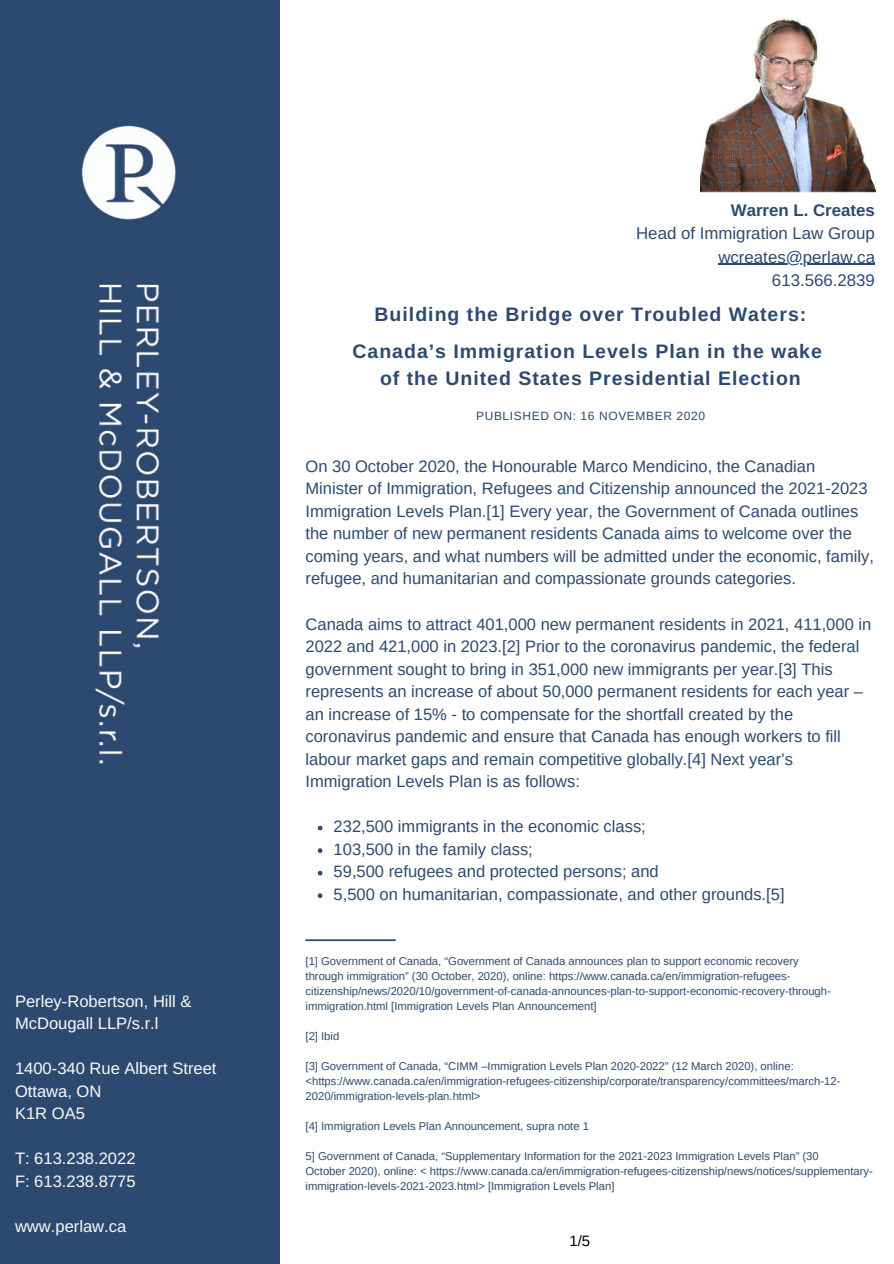
<style>
.page{position:relative;width:894px;height:1264px;background:#fff}
.page>*{position:absolute;margin:0;border:0;box-sizing:border-box;transform-origin:0 0}
.t1{font:700 19.5px/36.9px "Arimo";letter-spacing:.05em;color:#2c4a70;text-align:center}
.t2{font:16.8px/23.1px "Arimo";color:#2c4a70;text-align:right}
.t3{font:700 16.8px "Arimo";color:#2c4a70}
.t4{font:16.5px/22.5px "Arimo";color:#2c4a70}
.t5{font:16.5px/22.5px "Arimo";color:#fafafa}
.t6{font:15px "Arimo";color:#000}
.t7{font:12px "Arimo";letter-spacing:.05em;color:#2c4a70}
.t8{font:11.25px/15px "Arimo";color:#2c4a70}
</style>
<div class="page">
<div style="left:0;top:0;width:279px;height:1263px;background:#2c4a70"></div>
<img style="left:81px;top:125px;width:95px;height:639px">
<img style="left:700px;top:18px;width:174px;height:174px">
<hr style="left:718px;top:264px;width:156px;height:1px;background:#2c4a70">
<svg style="left:317px;top:825px;width:5px;height:5px"></svg>
<svg style="left:317px;top:848px;width:5px;height:5px"></svg>
<svg style="left:317px;top:870px;width:5px;height:5px"></svg>
<svg style="left:317px;top:893px;width:5px;height:5px"></svg>
<svg style="left:305px;top:939px;width:90px;height:2px"></svg>
<p class="t5" style="left:15px;top:989px;width:178px">Perley-Robertson, Hill &amp;<br>McDougall LLP/s.r.l</p>
<p class="t5" style="left:15px;top:1057px;width:203px">1400-340 Rue Albert Street<br>Ottawa, ON<br>K1R OA5</p>
<p class="t5" style="left:15px;top:1147px;width:122px">T: 613.238.2022<br>F: 613.238.8775</p>
<p class="t5" style="left:15px;top:1214px;width:113px">www.perlaw.ca</p>
<p class="t3" style="left:730px;top:201px;width:146px">Warren L. Creates</p>
<p class="t2" style="left:636px;top:222px;width:240px">Head of Immigration Law Group wcreates@perlaw.ca<br>613.566.2839</p>
<p class="t1" style="left:352px;top:295px;width:471px">Building the Bridge over Troubled Waters:<br>Canada’s Immigration Levels Plan in the wake</p>
<p class="t1" style="left:380px;top:359px;width:422px">of the United States Presidential Election</p>
<p class="t7" style="left:476px;top:409px;width:230px">PUBLISHED ON: 16 NOVEMBER 2020</p>
<p class="t4" style="left:305px;top:455px;width:569px">On 30 October 2020, the Honourable Marco Mendicino, the Canadian Minister of Immigration, Refugees and Citizenship announced the 2021-2023<br>Immigration Levels Plan.[1] Every year, the Government of Canada outlines the number of new permanent residents Canada aims to welcome over the coming years, and what numbers will be admitted under the economic, family, refugee, and humanitarian and compassionate grounds categories.</p>
<p class="t4" style="left:305px;top:612px;width:567px">Canada aims to attract 401,000 new permanent residents in 2021, 411,000 in 2022 and 421,000 in 2023.[2] Prior to the coronavirus pandemic, the federal government sought to bring in 351,000 new immigrants per year.[3] This represents an increase of about 50,000 permanent residents for each year – an increase of 15% - to compensate for the shortfall created by the coronavirus pandemic and ensure that Canada has enough workers to fill labour market gaps and remain competitive globally.[4] Next year’s Immigration Levels Plan is as follows:</p>
<p class="t4" style="left:333px;top:815px;width:452px">232,500 immigrants in the economic class;<br>103,500 in the family class;<br>59,500 refugees and protected persons; and<br>5,500 on humanitarian, compassionate, and other grounds.[5]</p>
<p class="t8" style="left:305px;top:953px;width:526px">[1] Government of Canada, “Government of Canada announces plan to support economic recovery through immigration” (30 October, 2020), online: https://www.canada.ca/en/immigration-refugees&shy;citizenship/news/2020/10/government-of-canada-announces-plan-to-support-economic-recovery-through&shy;immigration.html [Immigration Levels Plan Announcement]</p>
<p class="t8" style="left:305px;top:1028px;width:35px">[2] Ibid</p>
<p class="t8" style="left:305px;top:1058px;width:536px">[3] Government of Canada, “CIMM –Immigration Levels Plan 2020-2022” (12 March 2020), online: &lt;https://www.canada.ca/en/immigration-refugees-citizenship/corporate/transparency/committees/march-12-<br>2020/immigration-levels-plan.html&gt;</p>
<p class="t8" style="left:305px;top:1118px;width:285px">[4] Immigration Levels Plan Announcement, supra note 1</p>
<p class="t8" style="left:305px;top:1148px;width:568px">5] Government of Canada, “Supplementary Information for the 2021-2023 Immigration Levels Plan” (30<br>October 2020), online: &lt; https://www.canada.ca/en/immigration-refugees-citizenship/news/notices/supplementary&shy;immigration-levels-2021-2023.html&gt; [Immigration Levels Plan]</p>
<p class="t6" style="left:569px;top:1232px;width:22px">1/5</p>
</div>
